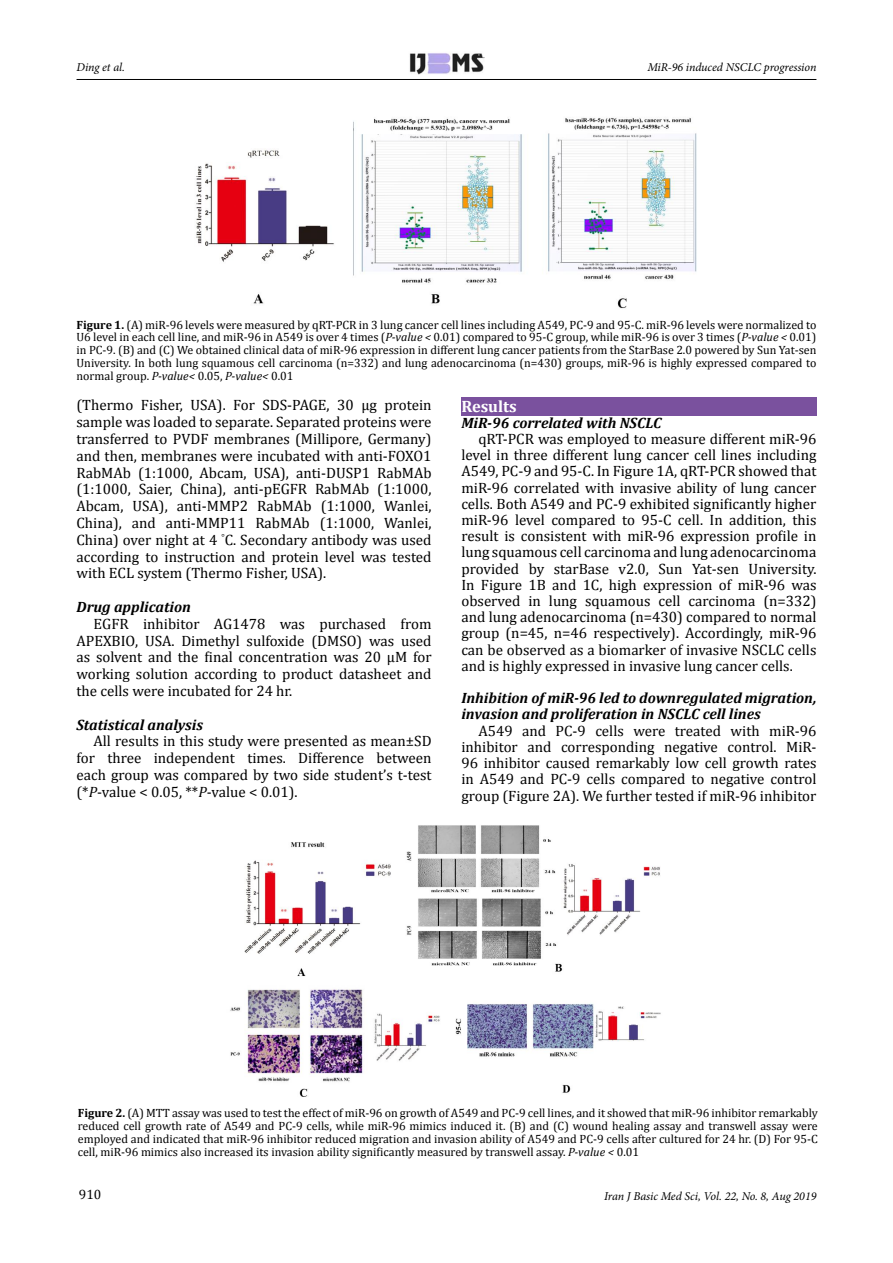
<style>
.page{position:relative;width:893px;height:1263px;background:#fff}
.page>*{position:absolute;margin:0;border:0;box-sizing:border-box;transform-origin:0 0}
.t1{font:700 16.5px "Cambria";color:#fff}
.t2{font:15px/16.8px "Cambria";color:#000;text-align:justify}
.t3{font:italic 700 15px/16.2px "Cambria";color:#000}
.t4{font:13.5px "Cambria";color:#000}
.t5{font:12px/12.9px "Cambria";color:#000;text-align:justify}
.t6{font:italic 12px "Minion Pro";letter-spacing:-.01em;color:#000}
.s1{font-weight:700}
.s2{font-style:italic}
</style>
<div class="page">
<img style="left:409px;top:53px;width:76px;height:21px">
<hr style="left:77px;top:79px;width:739px;height:1px;background:#000">
<div style="left:461px;top:397px;width:355px;height:19px;background:#7a519e"></div>
<img style="left:230px;top:825px;width:431px;height:272px">
<img style="left:196px;top:117px;width:501px;height:192px">
<p class="t6" style="left:77px;top:59px;width:50px">Ding et al.</p>
<p class="t6" style="left:647px;top:59px;width:171px">MiR-96 induced NSCLC progression</p>
<p class="t5" style="left:77px;top:318px;width:741px"><span class="s1">Figure 1.</span> (A) miR-96 levels were measured by qRT-PCR in 3 lung cancer cell lines including A549, PC-9 and 95-C. miR-96 levels were normalized to U6 level in each cell line, and miR-96 in A549 is over 4 times (<span class="s2">P-value &lt;</span> 0.01) compared to 95-C group, while miR-96 is over 3 times (<span class="s2">P-value &lt;</span> 0.01) in PC-9. (B) and (C) We obtained clinical data of miR-96 expression in different lung cancer patients from the StarBase 2.0 powered by Sun Yat-sen University. In both lung squamous cell carcinoma (n=332) and lung adenocarcinoma (n=430) groups, miR-96 is highly expressed compared to normal group. <span class="s2">P-value&lt;</span> 0.05, <span class="s2">P-value&lt;</span> 0.01</p>
<p class="t2" style="left:77px;top:397px;width:357px">(Thermo Fisher, USA). For SDS-PAGE, 30 μg protein sample was loaded to separate. Separated proteins were transferred to PVDF membranes (Millipore, Germany) and then, membranes were incubated with anti-FOXO1<br>RabMAb (1:1000, Abcam, USA), anti-DUSP1 RabMAb (1:1000, Saier, China), anti-pEGFR RabMAb (1:1000, Abcam, USA), anti-MMP2 RabMAb (1:1000, Wanlei, China), and anti-MMP11 RabMAb (1:1000, Wanlei, China) over night at 4 <sup>°</sup>C. Secondary antibody was used according to instruction and protein level was tested with ECL system (Thermo Fisher, USA).</p>
<p class="t3" style="left:77px;top:598px;width:116px">Drug application</p>
<p class="t2" style="left:77px;top:615px;width:357px;text-indent:17px">EGFR inhibitor AG1478 was purchased from APEXBIO, USA. Dimethyl sulfoxide (DMSO) was used as solvent and the final concentration was 20 μM for working solution according to product datasheet and the cells were incubated for 24 hr.</p>
<p class="t3" style="left:77px;top:716px;width:128px">Statistical analysis</p>
<p class="t2" style="left:77px;top:733px;width:357px;text-indent:17px">All results in this study were presented as mean±SD for three independent times. Difference between each group was compared by two side student’s t-test (*<span class="s2">P</span>-value &lt; 0.05, **<span class="s2">P</span>-value &lt; 0.01).</p>
<p class="t1" style="left:461px;top:394px;width:57px">Results</p>
<p class="t3" style="left:461px;top:414px;width:201px">MiR-96 correlated with NSCLC</p>
<p class="t2" style="left:461px;top:431px;width:357px;line-height:16.2px;text-indent:17px">qRT-PCR was employed to measure different miR-96 level in three different lung cancer cell lines including A549, PC-9 and 95-C. In Figure 1A, qRT-PCR showed that miR-96 correlated with invasive ability of lung cancer cells. Both A549 and PC-9 exhibited significantly higher miR-96 level compared to 95-C cell. In addition, this result is consistent with miR-96 expression profile in lung squamous cell carcinoma and lung adenocarcinoma provided by starBase v2.0, Sun Yat-sen University.<br>In Figure 1B and 1C, high expression of miR-96 was observed in lung squamous cell carcinoma (n=332) and lung adenocarcinoma (n=430) compared to normal group (n=45, n=46 respectively). Accordingly, miR-96 can be observed as a biomarker of invasive NSCLC cells and is highly expressed in invasive lung cancer cells.</p>
<p class="t3" style="left:461px;top:689px;width:357px">Inhibition of miR-96 led to downregulated migration, invasion and proliferation in NSCLC cell lines</p>
<p class="t2" style="left:461px;top:722px;width:357px;line-height:16.4px;text-indent:17px">A549 and PC-9 cells were treated with miR-96 inhibitor and corresponding negative control. MiR-96 inhibitor caused remarkably low cell growth rates in A549 and PC-9 cells compared to negative control group (Figure 2A). We further tested if miR-96 inhibitor</p>
<p class="t5" style="left:78px;top:1106px;width:741px"><span class="s1">Figure 2.</span> (A) MTT assay was used to test the effect of miR-96 on growth of A549 and PC-9 cell lines, and it showed that miR-96 inhibitor remarkably reduced cell growth rate of A549 and PC-9 cells, while miR-96 mimics induced it. (B) and (C) wound healing assay and transwell assay were employed and indicated that miR-96 inhibitor reduced migration and invasion ability of A549 and PC-9 cells after cultured for 24 hr. (D) For 95-C cell, miR-96 mimics also increased its invasion ability significantly measured by transwell assay. <span class="s2">P-value &lt;</span> 0.01</p>
<p class="t4" style="left:79px;top:1187px;width:24px">910</p>
<p class="t6" style="left:604px;top:1187px;width:214px">Iran J Basic Med Sci, Vol. 22, No. 8, Aug 2019</p>
</div>
